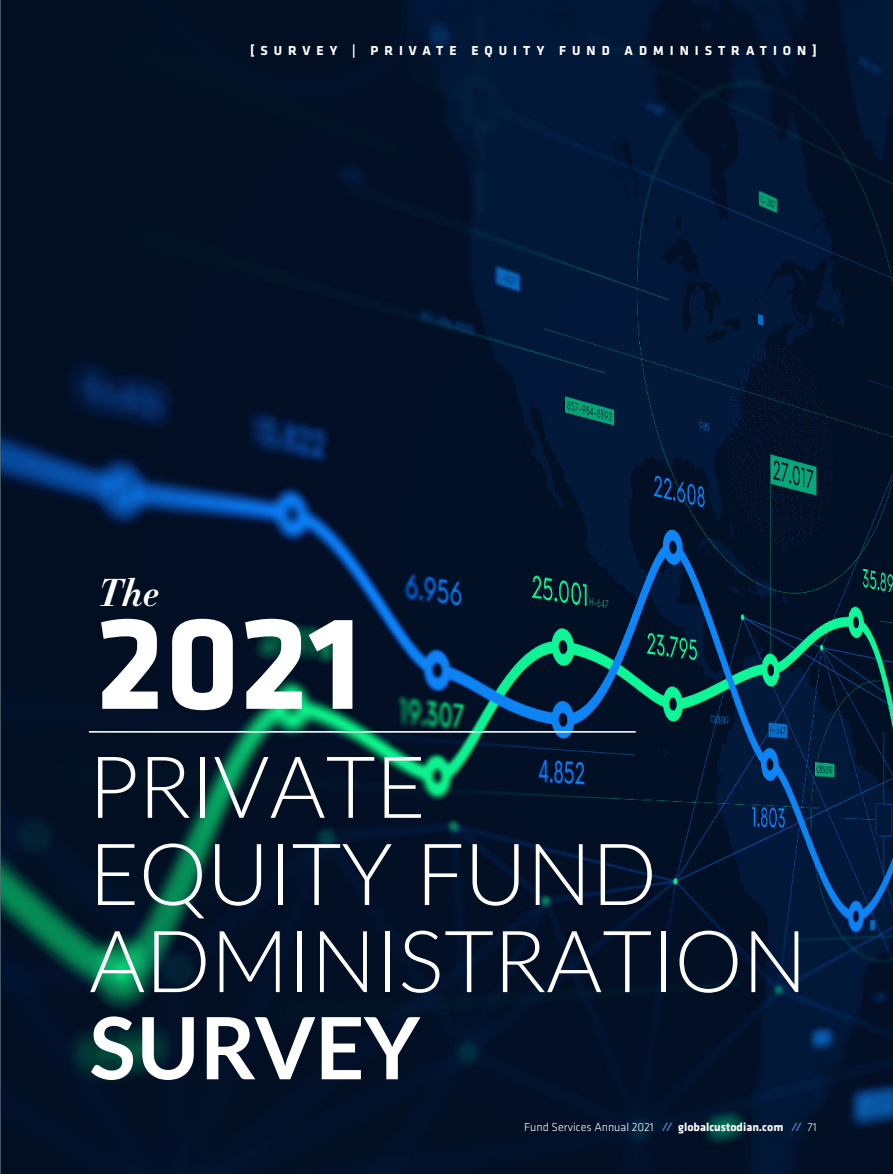
<style>
.page{position:relative;width:893px;height:1174px;background:#fff}
.page>*{position:absolute;margin:0;border:0;box-sizing:border-box;transform-origin:0 0}
.t1{font:700 137.25px "Klavika";color:#fff}
.t2{font:300 85.95px/87.2px "Lato";color:#fff}
.t3{font:700 85.95px "Lato";color:#fff}
.t4{font:38.25px "Didot HTF B06 Bold Ital";color:#fff}
.t5{font:700 13.5px "Klavika";letter-spacing:.445em;color:#fff}
.t6{font:300 12px "Klavika";color:#fff}
.t7{font:700 12px "Klavika";color:#fff}
</style>
<div class="page">
<img style="left:0;top:0;width:893px;height:1174px">
<hr style="left:89px;top:731px;width:547px;height:1px;background:#fff">
<svg style="left:662px;top:1122px;width:10px;height:8px"></svg>
<svg style="left:791px;top:1122px;width:11px;height:8px"></svg>
<p class="t5" style="left:250px;top:44px;width:568px">[SURVEY | PRIVATE EQUITY FUND ADMINISTRATION]</p>
<h3 class="t4" style="left:99px;top:570px;width:62px">The</h3>
<h1 class="t1" style="left:96px;top:600px;width:268px">2021</h1>
<h2 class="t2" style="left:89px;top:750px;width:720px">PRIVATE<br>EQUITY FUND<br>ADMINISTRATION</h2>
<h2 class="t3" style="left:89px;top:999px;width:332px">SURVEY</h2>
<p class="t6" style="left:524px;top:1121px;width:131px">Fund Services Annual 2021</p>
<p class="t7" style="left:678px;top:1121px;width:107px">globalcustodian.com</p>
<p class="t6" style="left:807px;top:1121px;width:11px">71</p>
</div>
